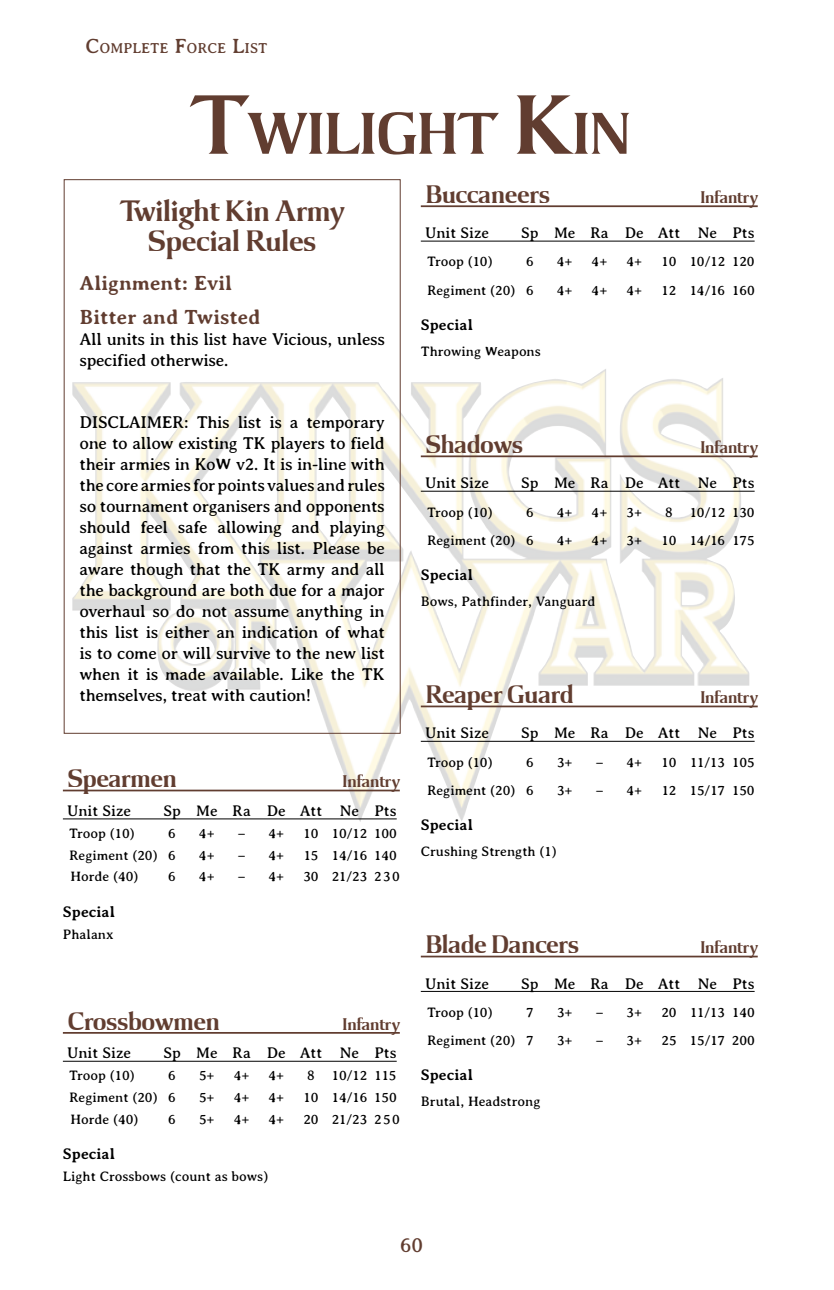
<style>
.page{position:relative;width:834px;height:1290px;background:#fff}
.page>*{position:absolute;margin:0;border:0;box-sizing:border-box;transform-origin:0 0}
.t1{font:700 61.25px "Argus RR";color:#613d30}
.t2{font:700 30.62px/30.6px "Argus RR";color:#613d30;text-align:center}
.t3{font:700 26.25px "Argus RR";color:#613d30}
.t4{font:700 21px/34.6px "Averia Serif";color:#613d30}
.t5{font:21px "Averia Serif";color:#613d30}
.t6{font:17.5px/21px "Averia Serif";letter-spacing:-.02em;color:#000}
.t7{font:700 17.5px "Argus RR";color:#613d30}
.t8{font:15.75px "Averia Serif";color:#000}
.t9{font:700 15.75px "Averia Serif";color:#000}
.t10{font:14.7px "Averia Serif";color:#613d30}
.t11{font:14px "Averia Serif";color:#000}
.s1{font-size:21px}
.s2{font-size:87.5px}
</style>
<div class="page">
<img style="left:72px;top:378px;width:622px;height:444px">
<hr style="left:63px;top:790px;width:337px;height:1px;background:#613d30">
<hr style="left:63px;top:818px;width:333px;height:1px;background:#000">
<hr style="left:63px;top:1032px;width:337px;height:2px;background:#613d30">
<hr style="left:63px;top:1061px;width:333px;height:1px;background:#000">
<hr style="left:421px;top:205px;width:336px;height:2px;background:#613d30">
<hr style="left:421px;top:241px;width:333px;height:1px;background:#000">
<hr style="left:421px;top:455px;width:336px;height:2px;background:#613d30">
<hr style="left:421px;top:491px;width:333px;height:1px;background:#000">
<hr style="left:421px;top:705px;width:336px;height:2px;background:#613d30">
<hr style="left:421px;top:741px;width:333px;height:1px;background:#000">
<hr style="left:421px;top:956px;width:336px;height:1px;background:#613d30">
<hr style="left:421px;top:991px;width:333px;height:1px;background:#000">
<p class="t10" style="left:86px;top:40px;width:183px"><span class="s1">C</span>OMPLETE <span class="s1">F</span>ORCE <span class="s1">L</span>IST</p>
<h1 class="t1" style="left:191px;top:99px;width:441px"><span class="s2">T</span>wilight <span class="s2">K</span>in</h1>
<h2 class="t2" style="left:120px;top:196px;width:226px">Twilight Kin Army<br>Special Rules</h2>
<p class="t4" style="left:79px;top:265px;width:183px">Alignment: Evil<br>Bitter and Twisted</p>
<p class="t6" style="left:79px;top:329px;width:307px">All units in this list have Vicious, unless specified otherwise.</p>
<p class="t6" style="left:79px;top:412px;width:307px;text-align:justify">DISCLAIMER: This list is a temporary one to allow existing TK players to field their armies in KoW v2. It is in-line with the core armies for points values and rules so tournament organisers and opponents should feel safe allowing and playing against armies from this list. Please be aware though that the TK army and all the background are both due for a major overhaul so do not assume anything in this list is either an indication of what is to come or will survive to the new list when it is made available. Like the TK themselves, treat with caution!</p>
<h3 class="t3" style="left:68px;top:763px;width:111px">Spearmen</h3>
<p class="t7" style="left:342px;top:771px;width:59px">Infantry</p>
<p class="t8" style="left:67px;top:802px;width:66px">Unit Size</p>
<p class="t8" style="left:163px;top:802px;width:235px">Sp Me Ra De Att Ne Pts</p>
<p class="t11" style="left:69px;top:825px;width:67px">Troop (10)</p>
<p class="t11" style="left:168px;top:825px;width:9px">6</p>
<p class="t11" style="left:199px;top:825px;width:17px">4+</p>
<p class="t11" style="left:238px;top:825px;width:48px">– 4+</p>
<p class="t11" style="left:303px;top:825px;width:95px">10 10/12 100</p>
<p class="t11" style="left:69px;top:847px;width:108px">Regiment (20) 6</p>
<p class="t11" style="left:199px;top:847px;width:17px">4+</p>
<p class="t11" style="left:238px;top:847px;width:48px">– 4+</p>
<p class="t11" style="left:304px;top:847px;width:95px">15 14/16 140</p>
<p class="t11" style="left:70px;top:869px;width:70px">Horde (40)</p>
<p class="t11" style="left:168px;top:869px;width:9px">6</p>
<p class="t11" style="left:199px;top:869px;width:17px">4+</p>
<p class="t11" style="left:238px;top:869px;width:48px">– 4+</p>
<p class="t11" style="left:303px;top:869px;width:98px">30 21/23 230</p>
<p class="t9" style="left:63px;top:903px;width:54px">Special</p>
<p class="t11" style="left:63px;top:926px;width:52px">Phalanx</p>
<h3 class="t3" style="left:68px;top:1006px;width:153px">Crossbowmen</h3>
<p class="t7" style="left:342px;top:1014px;width:59px">Infantry</p>
<p class="t8" style="left:67px;top:1044px;width:66px">Unit Size</p>
<p class="t8" style="left:163px;top:1044px;width:235px">Sp Me Ra De Att Ne Pts</p>
<p class="t11" style="left:69px;top:1068px;width:67px">Troop (10)</p>
<p class="t11" style="left:168px;top:1068px;width:9px">6</p>
<p class="t11" style="left:199px;top:1068px;width:17px">5+</p>
<p class="t11" style="left:234px;top:1068px;width:17px">4+</p>
<p class="t11" style="left:268px;top:1068px;width:17px">4+</p>
<p class="t11" style="left:307px;top:1068px;width:91px">8 10/12 115</p>
<p class="t11" style="left:69px;top:1089px;width:108px">Regiment (20) 6</p>
<p class="t11" style="left:199px;top:1089px;width:17px">5+</p>
<p class="t11" style="left:234px;top:1089px;width:17px">4+</p>
<p class="t11" style="left:268px;top:1089px;width:17px">4+</p>
<p class="t11" style="left:303px;top:1089px;width:95px">10 14/16 150</p>
<p class="t11" style="left:70px;top:1111px;width:70px">Horde (40)</p>
<p class="t11" style="left:168px;top:1111px;width:9px">6</p>
<p class="t11" style="left:199px;top:1111px;width:17px">5+</p>
<p class="t11" style="left:234px;top:1111px;width:17px">4+</p>
<p class="t11" style="left:268px;top:1111px;width:17px">4+</p>
<p class="t11" style="left:303px;top:1111px;width:98px">20 21/23 250</p>
<p class="t9" style="left:63px;top:1145px;width:54px">Special</p>
<p class="t11" style="left:63px;top:1168px;width:207px">Light Crossbows (count as bows)</p>
<h3 class="t3" style="left:425px;top:179px;width:126px">Buccaneers</h3>
<p class="t7" style="left:700px;top:187px;width:59px">Infantry</p>
<p class="t8" style="left:425px;top:224px;width:66px">Unit Size</p>
<p class="t8" style="left:521px;top:224px;width:235px">Sp Me Ra De Att Ne Pts</p>
<p class="t11" style="left:427px;top:254px;width:67px">Troop (10)</p>
<p class="t11" style="left:526px;top:254px;width:9px">6</p>
<p class="t11" style="left:556px;top:254px;width:17px">4+</p>
<p class="t11" style="left:591px;top:254px;width:17px">4+</p>
<p class="t11" style="left:626px;top:254px;width:17px">4+</p>
<p class="t11" style="left:661px;top:254px;width:95px">10 10/12 120</p>
<p class="t11" style="left:427px;top:282px;width:108px">Regiment (20) 6</p>
<p class="t11" style="left:556px;top:282px;width:17px">4+</p>
<p class="t11" style="left:591px;top:282px;width:17px">4+</p>
<p class="t11" style="left:626px;top:282px;width:17px">4+</p>
<p class="t11" style="left:661px;top:282px;width:95px">12 14/16 160</p>
<p class="t9" style="left:421px;top:316px;width:54px">Special</p>
<p class="t11" style="left:421px;top:343px;width:122px">Throwing Weapons</p>
<h3 class="t3" style="left:425px;top:429px;width:99px">Shadows</h3>
<p class="t7" style="left:700px;top:437px;width:59px">Infantry</p>
<p class="t8" style="left:425px;top:474px;width:66px">Unit Size</p>
<p class="t8" style="left:521px;top:474px;width:235px">Sp Me Ra De Att Ne Pts</p>
<p class="t11" style="left:427px;top:504px;width:67px">Troop (10)</p>
<p class="t11" style="left:526px;top:504px;width:9px">6</p>
<p class="t11" style="left:556px;top:504px;width:17px">4+</p>
<p class="t11" style="left:591px;top:504px;width:17px">4+</p>
<p class="t11" style="left:626px;top:504px;width:17px">3+</p>
<p class="t11" style="left:665px;top:504px;width:91px">8 10/12 130</p>
<p class="t11" style="left:427px;top:532px;width:108px">Regiment (20) 6</p>
<p class="t11" style="left:557px;top:532px;width:17px">4+</p>
<p class="t11" style="left:591px;top:532px;width:17px">4+</p>
<p class="t11" style="left:626px;top:532px;width:17px">3+</p>
<p class="t11" style="left:661px;top:532px;width:94px">10 14/16 175</p>
<p class="t9" style="left:421px;top:566px;width:54px">Special</p>
<p class="t11" style="left:421px;top:593px;width:176px">Bows, Pathfinder, Vanguard</p>
<h3 class="t3" style="left:425px;top:679px;width:149px">Reaper Guard</h3>
<p class="t7" style="left:700px;top:687px;width:59px">Infantry</p>
<p class="t8" style="left:425px;top:724px;width:66px">Unit Size</p>
<p class="t8" style="left:521px;top:724px;width:235px">Sp Me Ra De Att Ne Pts</p>
<p class="t11" style="left:427px;top:754px;width:67px">Troop (10)</p>
<p class="t11" style="left:526px;top:754px;width:9px">6</p>
<p class="t11" style="left:557px;top:754px;width:17px">3+</p>
<p class="t11" style="left:595px;top:754px;width:48px">– 4+</p>
<p class="t11" style="left:661px;top:754px;width:95px">10 11/13 105</p>
<p class="t11" style="left:427px;top:782px;width:108px">Regiment (20) 6</p>
<p class="t11" style="left:557px;top:782px;width:17px">3+</p>
<p class="t11" style="left:595px;top:782px;width:48px">– 4+</p>
<p class="t11" style="left:661px;top:782px;width:95px">12 15/17 150</p>
<p class="t9" style="left:421px;top:816px;width:54px">Special</p>
<p class="t11" style="left:421px;top:843px;width:137px">Crushing Strength (1)</p>
<h3 class="t3" style="left:425px;top:929px;width:155px">Blade Dancers</h3>
<p class="t7" style="left:700px;top:937px;width:59px">Infantry</p>
<p class="t8" style="left:425px;top:974px;width:66px">Unit Size</p>
<p class="t8" style="left:521px;top:974px;width:235px">Sp Me Ra De Att Ne Pts</p>
<p class="t11" style="left:427px;top:1004px;width:67px">Troop (10)</p>
<p class="t11" style="left:526px;top:1004px;width:9px">7</p>
<p class="t11" style="left:557px;top:1004px;width:17px">3+</p>
<p class="t11" style="left:595px;top:1004px;width:48px">– 3+</p>
<p class="t11" style="left:661px;top:1004px;width:95px">20 11/13 140</p>
<p class="t11" style="left:427px;top:1032px;width:108px">Regiment (20) 7</p>
<p class="t11" style="left:557px;top:1032px;width:17px">3+</p>
<p class="t11" style="left:595px;top:1032px;width:48px">– 3+</p>
<p class="t11" style="left:661px;top:1032px;width:95px">25 15/17 200</p>
<p class="t9" style="left:421px;top:1066px;width:54px">Special</p>
<p class="t11" style="left:421px;top:1093px;width:121px">Brutal, Headstrong</p>
<p class="t5" style="left:400px;top:1233px;width:25px">60</p>
</div>
